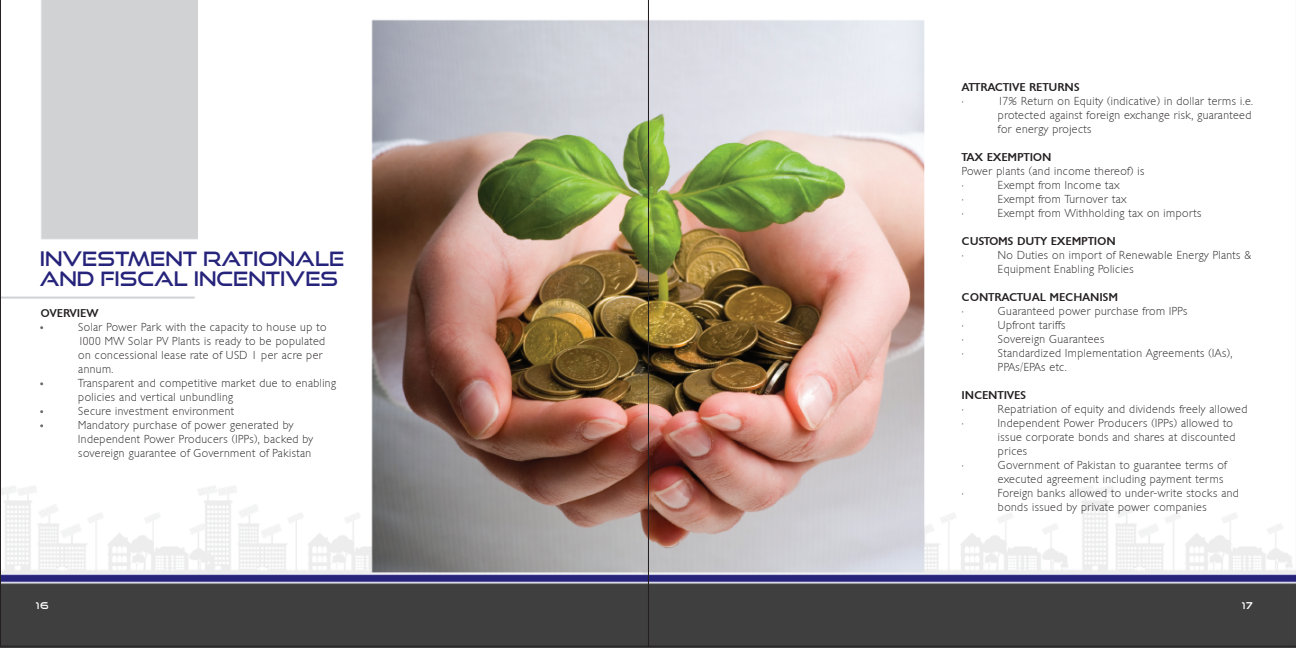
<style>
.page{position:relative;width:1296px;height:648px;background:#fff}
.page>*{position:absolute;margin:0;border:0;box-sizing:border-box;transform-origin:0 0}
.t1{font:20px/20px "Good Times Rg";color:#26237b}
.t2{font:200 11px/14px "Chantilly";letter-spacing:.04em;color:#231f20}
.t3{font:500 11px "Chantilly";letter-spacing:.04em;color:#231f20}
.t4{font:10px "Good Times";color:#fff}
</style>
<div class="page">
<img style="left:0;top:0;width:648px;height:646px">
<svg style="left:648px;top:0;width:648px;height:646px"></svg>
<h1 class="t1" style="left:40px;top:248px;width:306px">INVESTMENT RATIONALE<br>AND FISCAL INCENTIVES</h1>
<p class="t3" style="left:41px;top:306px;width:59px">OVERVIEW</p>
<p class="t2" style="left:78px;top:320px;width:259px">Solar Power Park with the capacity to house up to 1000 MW Solar PV Plants is ready to be populated on concessional lease rate of USD 1 per acre per annum.<br>Transparent and competitive market due to enabling policies and vertical unbundling<br>Secure investment environment<br>Mandatory purchase of power generated by Independent Power Producers (IPPs), backed by sovereign guarantee of Government of Pakistan</p>
<p class="t3" style="left:962px;top:80px;width:119px">ATTRACTIVE RETURNS</p>
<p class="t2" style="left:962px;top:94px;width:3px">•</p>
<p class="t2" style="left:998px;top:94px;width:257px">17% Return on Equity (indicative) in dollar terms i.e. protected against foreign exchange risk, guaranteed for energy projects</p>
<p class="t3" style="left:962px;top:150px;width:91px">TAX EXEMPTION</p>
<p class="t2" style="left:962px;top:164px;width:184px">Power plants (and income thereof) is •</p>
<p class="t2" style="left:998px;top:178px;width:123px">Exempt from Income tax</p>
<p class="t2" style="left:962px;top:192px;width:3px">•</p>
<p class="t2" style="left:998px;top:192px;width:130px">Exempt from Turnover tax</p>
<p class="t2" style="left:962px;top:206px;width:3px">•</p>
<p class="t2" style="left:998px;top:206px;width:205px">Exempt from Withholding tax on imports</p>
<p class="t3" style="left:962px;top:234px;width:155px">CUSTOMS DUTY EXEMPTION</p>
<p class="t2" style="left:962px;top:248px;width:3px">•</p>
<p class="t2" style="left:998px;top:248px;width:255px">No Duties on import of Renewable Energy Plants &amp;<br>Equipment Enabling Policies</p>
<p class="t3" style="left:962px;top:290px;width:157px">CONTRACTUAL MECHANISM</p>
<p class="t2" style="left:962px;top:304px;width:3px">•</p>
<p class="t2" style="left:998px;top:304px;width:191px">Guaranteed power purchase from IPPs</p>
<p class="t2" style="left:962px;top:318px;width:3px">•</p>
<p class="t2" style="left:998px;top:318px;width:69px">Upfront tariffs</p>
<p class="t2" style="left:962px;top:332px;width:3px">•</p>
<p class="t2" style="left:998px;top:332px;width:108px">Sovereign Guarantees</p>
<p class="t2" style="left:962px;top:346px;width:3px">•</p>
<p class="t2" style="left:998px;top:346px;width:236px">Standardized Implementation Agreements (IAs),<br>PPAs/EPAs etc.</p>
<p class="t3" style="left:962px;top:388px;width:66px">INCENTIVES</p>
<p class="t2" style="left:962px;top:402px;width:3px">•</p>
<p class="t2" style="left:998px;top:402px;width:251px">Repatriation of equity and dividends freely allowed</p>
<p class="t2" style="left:962px;top:416px;width:3px">•</p>
<p class="t2" style="left:998px;top:416px;width:239px">Independent Power Producers (IPPs) allowed to issue corporate bonds and shares at discounted prices</p>
<p class="t2" style="left:962px;top:458px;width:3px">•</p>
<p class="t2" style="left:998px;top:458px;width:230px">Government of Pakistan to guarantee terms of executed agreement including payment terms</p>
<p class="t2" style="left:962px;top:486px;width:3px">•</p>
<p class="t2" style="left:998px;top:486px;width:242px">Foreign banks allowed to under-write stocks and bonds issued by private power companies</p>
<p class="t4" style="left:36px;top:601px;width:15px">16</p>
<p class="t4" style="left:1242px;top:601px;width:13px">17</p>
</div>
